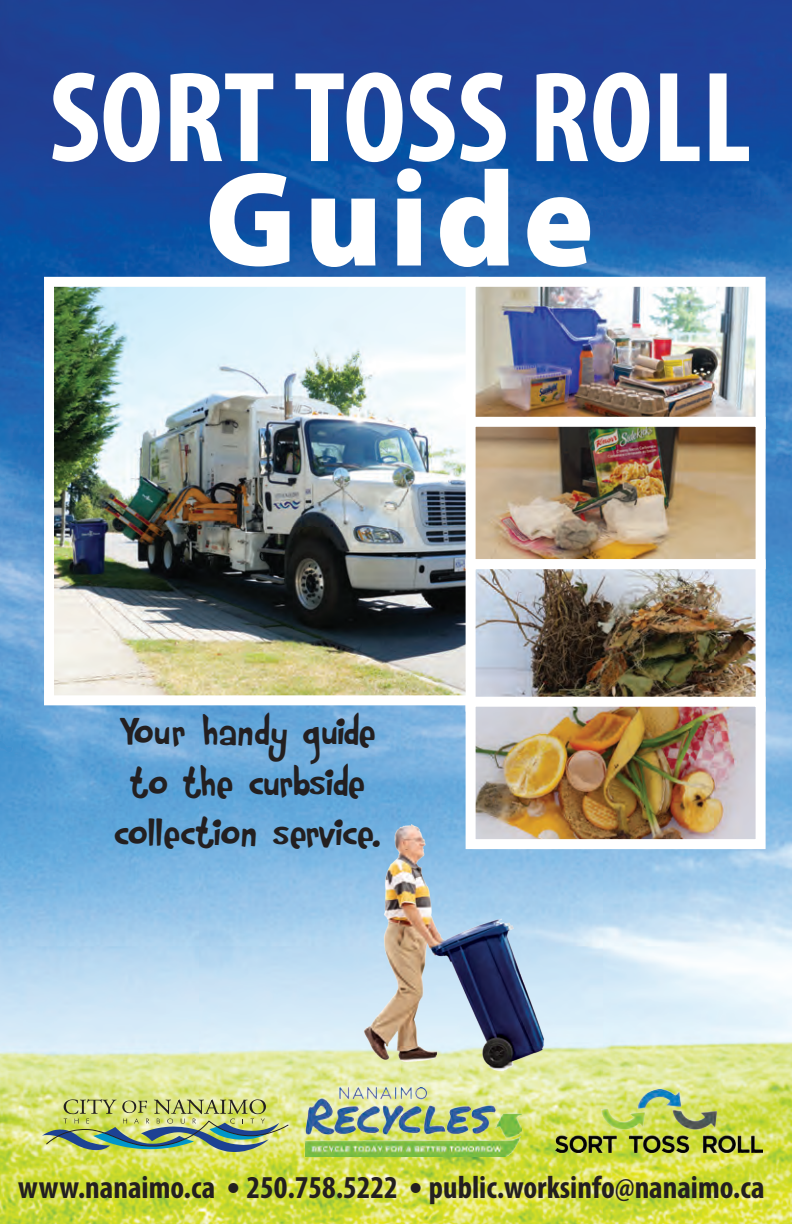
<style>
.page{position:relative;width:792px;height:1224px;background:#fff}
.page>*{position:absolute;margin:0;border:0;box-sizing:border-box;transform-origin:0 0}
.t1{font:900 136px "Myriad Pro";letter-spacing:.06em;color:#fff;scale:.96 1}
.t2{font:700 condensed 130px "Myriad Pro";color:#fff}
.t3{font:42px/50.4px "Rumpelstiltskin";letter-spacing:-.035em;color:#231f20;text-align:center}
.t4{font:700 condensed 32px "Myriad Pro";color:#231f20}
.s1{font-family:"Calibri";font-weight:400;font-stretch:normal}
</style>
<div class="page">
<img style="left:0;top:0;width:792px;height:1224px">
<img style="left:55px;top:288px;width:411px;height:406px">
<div style="left:44px;top:277px;width:435px;height:428px;border:10px solid #fff"></div>
<img style="left:477px;top:288px;width:278px;height:129px">
<div style="left:466px;top:277px;width:300px;height:152px;border:10px solid #fff"></div>
<img style="left:477px;top:428px;width:278px;height:269px">
<div style="left:466px;top:417px;width:300px;height:152px;border:10px solid #fff"></div>
<div style="left:466px;top:559px;width:300px;height:153px;border:10px solid #fff"></div>
<img style="left:477px;top:708px;width:278px;height:130px">
<div style="left:466px;top:697px;width:300px;height:152px;border:10px solid #fff"></div>
<img style="left:42px;top:1099px;width:247px;height:53px">
<img style="left:555px;top:1090px;width:208px;height:62px">
<img style="left:352px;top:800px;width:199px;height:299px">
<img style="left:306px;top:1087px;width:216px;height:70px">
<p class="t2" style="left:49px;top:37px;width:704px">SORT TOSS ROLL</p>
<p class="t1" style="left:205px;top:142px;width:406px">Guide</p>
<p class="t3" style="left:114px;top:709px;width:269px">Your handy guide to the curbside collection service.</p>
<p class="t4" style="left:18px;top:1168px;width:748px">www.nanaimo.ca <span class="s1">•</span> 250.758.5222 <span class="s1">•</span> public.worksinfo@nanaimo.ca</p>
</div>
